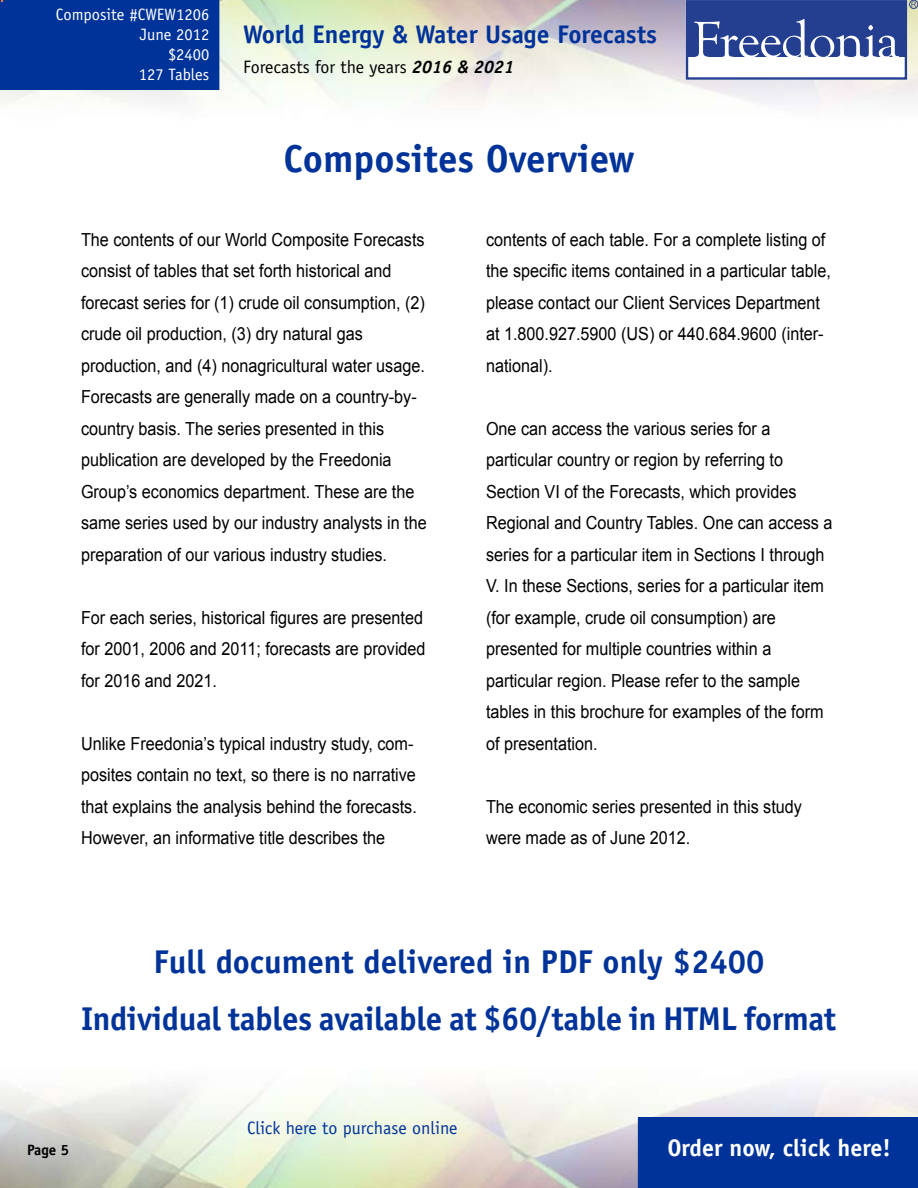
<style>
.page{position:relative;width:918px;height:1188px;background:#fff}
.page>*{position:absolute;margin:0;border:0;box-sizing:border-box;transform-origin:0 0}
.t1{font:700 39px "Officina Sans";color:#039}
.t2{font:700 33px/57px "Officina Sans";letter-spacing:-.01em;color:#039;text-align:center}
.t3{font:700 25.5px "Officina Sans";color:#039}
.t4{font:700 24px "Officina Sans";color:#fff}
.t5{font:18px/31.5px "Arial";color:#000;scale:.9 1}
.t6{font:18px "Officina Sans";color:#000}
.t7{font:18px "Officina Sans";color:#039}
.t8{font:16.5px/19.8px "Officina Sans";color:#fff;text-align:right}
.t9{font:700 15px "Officina Sans";color:#000}
.s1{font-weight:700;font-style:italic}
</style>
<div class="page">
<div style="left:638px;top:1117px;width:280px;height:71px;background:#039"></div>
<div style="left:686px;top:0;width:221px;height:80px;border:2px solid #243e90"></div>
<div style="left:687px;top:1px;width:218px;height:56px;background:#243e90"></div>
<svg style="left:694px;top:19px;width:205px;height:38px"></svg>
<div style="left:909px;top:0;width:9px;height:9px;border:1px solid #243e90;border-radius:50%"></div>
<svg style="left:911px;top:2px;width:5px;height:5px"></svg>
<div style="left:0;top:0;width:219px;height:90px;background:#039"></div>
<p class="t8" style="left:56px;top:5px;width:155px">Composite #CWEW1206<br>June 2012<br>$2400<br>127 Tables</p>
<h3 class="t3" style="left:243px;top:19px;width:416px">World Energy &amp; Water Usage Forecasts</h3>
<p class="t6" style="left:243px;top:57px;width:273px">Forecasts for the years <span class="s1">2016 &amp; 2021</span></p>
<h1 class="t1" style="left:283px;top:135px;width:353px">Composites Overview</h1>
<p class="t5" style="left:81px;top:224px;width:386px">The contents of our World Composite Forecasts consist of tables that set forth historical and forecast series for (1) crude oil consumption, (2) crude oil production, (3) dry natural gas production, and (4) nonagricultural water usage.<br>Forecasts are generally made on a country-by&shy;country basis. The series presented in this publication are developed by the Freedonia Group’s economics department. These are the same series used by our industry analysts in the preparation of our various industry studies.</p>
<p class="t5" style="left:81px;top:602px;width:384px">For each series, historical figures are presented for 2001, 2006 and 2011; forecasts are provided for 2016 and 2021.</p>
<p class="t5" style="left:81px;top:728px;width:375px">Unlike Freedonia’s typical industry study, com&shy;posites contain no text, so there is no narrative that explains the analysis behind the forecasts.<br>However, an informative title describes the</p>
<p class="t5" style="left:486px;top:224px;width:385px">contents of each table. For a complete listing of the specific items contained in a particular table, please contact our Client Services Department at 1.800.927.5900 (US) or 440.684.9600 (inter&shy;national).</p>
<p class="t5" style="left:486px;top:413px;width:386px">One can access the various series for a particular country or region by referring to Section VI of the Forecasts, which provides Regional and Country Tables. One can access a series for a particular item in Sections I through V. In these Sections, series for a particular item (for example, crude oil consumption) are presented for multiple countries within a particular region. Please refer to the sample tables in this brochure for examples of the form of presentation.</p>
<p class="t5" style="left:486px;top:791px;width:353px">The economic series presented in this study were made as of June 2012.</p>
<h2 class="t2" style="left:81px;top:933px;width:757px">Full document delivered in PDF only $2400<br>Individual tables available at $60/table in HTML format</h2>
<p class="t7" style="left:247px;top:1117px;width:212px">Click here to purchase online</p>
<p class="t9" style="left:27px;top:1140px;width:31px">Page</p>
<h3 class="t4" style="left:667px;top:1133px;width:225px">Order now, click here!</h3>
</div>
